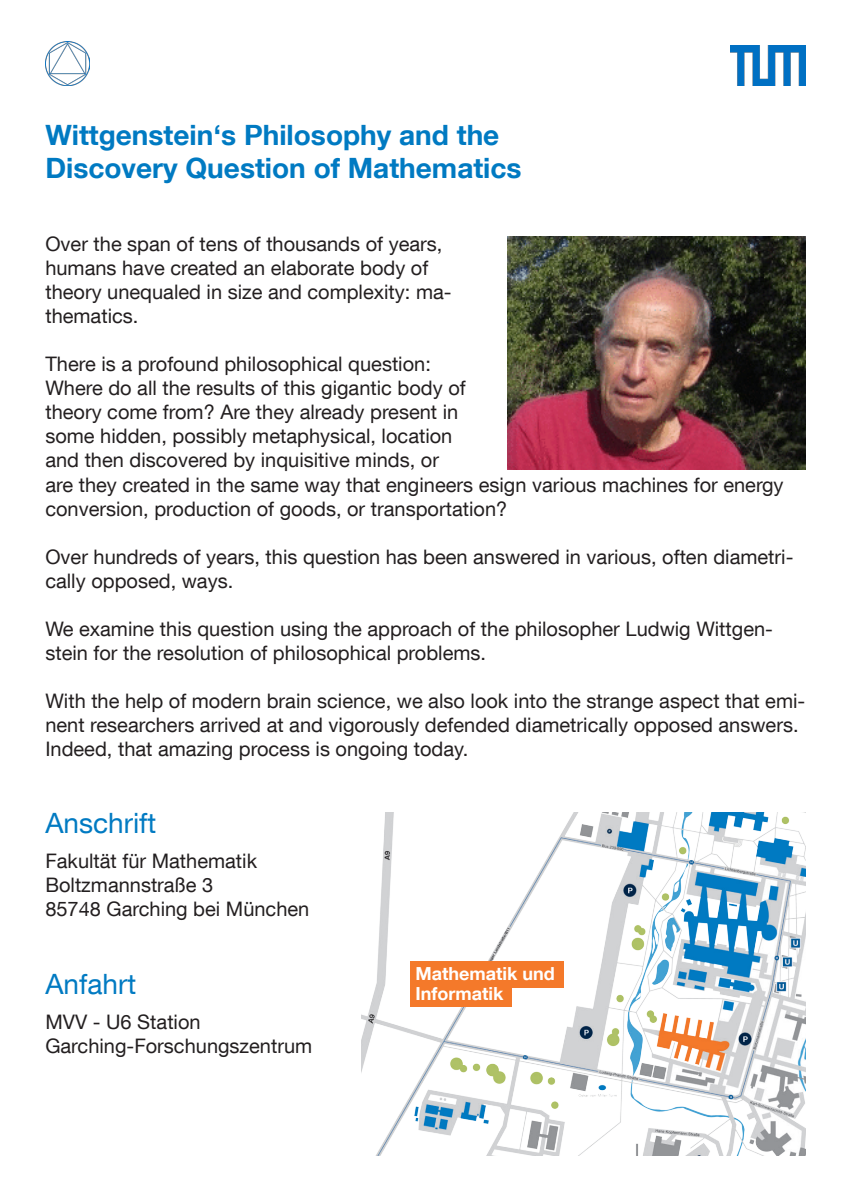
<style>
.page{position:relative;width:851px;height:1202px;background:#fff}
.page>*{position:absolute;margin:0;border:0;box-sizing:border-box;transform-origin:0 0}
.t1{font:700 28px "TUM Neue Helvetica";color:#007ac2}
.Unterüberschrift{font:28px "TUM Neue Helvetica";color:#007ac2}
.Unterüberschrift-2{font:20px/24px "TUM Neue Helvetica";color:#231f20}
.Fleißtext_weiß{font:700 18px/20px "TUM Neue Helvetica";color:#fff}
</style>
<div class="page">
<img style="left:361px;top:813px;width:444px;height:342px">
<div style="left:410px;top:961px;width:153px;height:26px;background:#f4792a"></div>
<div style="left:410px;top:978px;width:101px;height:28px;background:#f4792a"></div>
<img style="left:507px;top:237px;width:298px;height:233px">
<img style="left:45px;top:41px;width:44px;height:44px">
<img style="left:730px;top:45px;width:75px;height:40px">
<p class="t1" style="left:45px;top:117px;width:455px">Wittgenstein‘s Philosophy and the</p>
<p class="t1" style="left:45px;top:151px;width:477px">Discovery Question of Mathematics</p>
<p class="Unterüberschrift-2" style="left:45px;top:231px;width:408px">Over the span of tens of thousands of years, humans have created an elaborate body of theory unequaled in size and complexity: ma&shy;thematics.</p>
<p class="Unterüberschrift-2" style="left:45px;top:351px;width:422px">There is a profound philosophical question:<br>Where do all the results of this gigantic body of theory come from? Are they already present in some hidden, possibly metaphysical, location and then discovered by inquisitive minds, or</p>
<p class="Unterüberschrift-2" style="left:45px;top:473px;width:739px">are they created in the same way that engineers esign various machines for energy conversion, production of goods, or transportation?</p>
<p class="Unterüberschrift-2" style="left:45px;top:545px;width:749px">Over hundreds of years, this question has been answered in various, often diametri&shy;cally opposed, ways.</p>
<p class="Unterüberschrift-2" style="left:45px;top:617px;width:729px">We examine this question using the approach of the philosopher Ludwig Wittgen&shy;stein for the resolution of philosophical problems.</p>
<p class="Unterüberschrift-2" style="left:45px;top:689px;width:761px">With the help of modern brain science, we also look into the strange aspect that emi&shy;nent researchers arrived at and vigorously defended diametrically opposed answers.<br>Indeed, that amazing process is ongoing today.</p>
<p class="Unterüberschrift" style="left:45px;top:805px;width:112px">Anschrift</p>
<p class="Unterüberschrift-2" style="left:45px;top:848px;width:213px">Fakultät für Mathematik</p>
<p class="Unterüberschrift-2" style="left:45px;top:872px;width:169px">Boltzmannstraße 3</p>
<p class="Unterüberschrift-2" style="left:45px;top:896px;width:265px">85748 Garching bei München</p>
<p class="Unterüberschrift" style="left:45px;top:966px;width:92px">Anfahrt</p>
<p class="Unterüberschrift-2" style="left:45px;top:1009px;width:268px">MVV - U6 Station<br>Garching-Forschungszentrum</p>
<p class="Fleißtext_weiß" style="left:415px;top:963px;width:141px">Mathematik und<br>Informatik</p>
</div>
